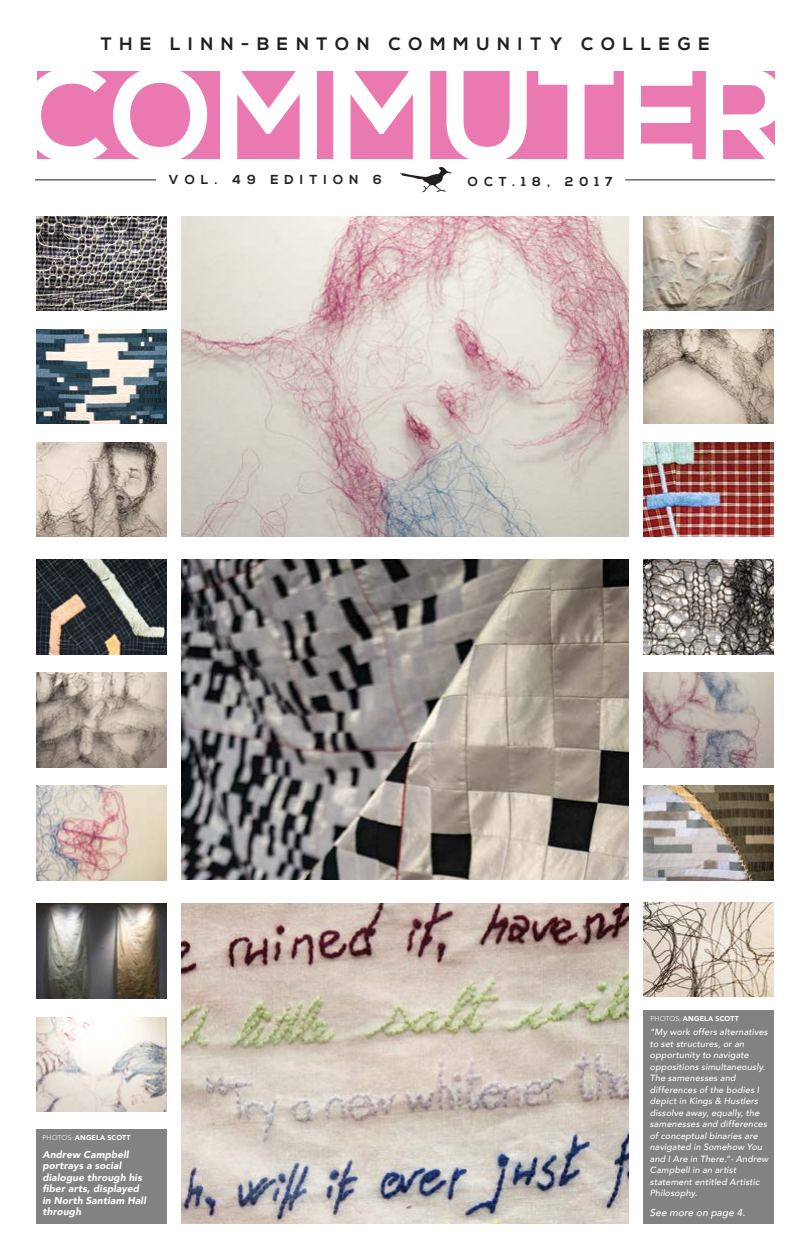
<style>
.page{position:relative;width:810px;height:1260px;background:#fff}
.page>*{position:absolute;margin:0;border:0;box-sizing:border-box;transform-origin:0 0}
.t1{font:700 18px "Nexa";letter-spacing:.42em;color:#231f20}
.t2{font:700 13px "Nexa";letter-spacing:.46em;color:#231f20}
.t3{font:italic 900 10px/11.5px "Avenir";letter-spacing:.015em;color:#fff}
.t4{font:italic 500 10px "Avenir";letter-spacing:.015em;color:#fff}
.t5{font:italic 500 9px/11.5px "Avenir";letter-spacing:.015em;color:#fff}
.t6{font:900 7px "Avenir";letter-spacing:.02em;color:#fff}
.s1{font-weight:300}
</style>
<div class="page">
<hr style="left:35px;top:179px;width:121px;height:1px;background:#231f20">
<hr style="left:625px;top:179px;width:150px;height:1px;background:#231f20">
<div style="left:37px;top:71px;width:738px;height:87px;background:#e979b0"></div>
<svg style="left:37px;top:71px;width:70px;height:88px"></svg>
<svg style="left:113px;top:71px;width:94px;height:88px"></svg>
<svg style="left:220px;top:71px;width:97px;height:88px"></svg>
<svg style="left:333px;top:71px;width:194px;height:121px"></svg>
<svg style="left:538px;top:71px;width:76px;height:88px"></svg>
<svg style="left:624px;top:71px;width:68px;height:87px"></svg>
<svg style="left:706px;top:71px;width:69px;height:88px"></svg>
<img style="left:181px;top:216px;width:448px;height:321px">
<img style="left:181px;top:560px;width:448px;height:320px">
<img style="left:181px;top:903px;width:448px;height:321px">
<img style="left:36px;top:904px;width:131px;height:94px">
<img style="left:36px;top:1017px;width:131px;height:94px">
<img style="left:36px;top:559px;width:131px;height:95px">
<img style="left:36px;top:673px;width:131px;height:94px">
<img style="left:36px;top:786px;width:131px;height:94px">
<img style="left:36px;top:329px;width:131px;height:95px">
<img style="left:36px;top:442px;width:131px;height:95px">
<img style="left:643px;top:902px;width:131px;height:95px">
<img style="left:643px;top:559px;width:131px;height:95px">
<img style="left:643px;top:673px;width:131px;height:94px">
<img style="left:643px;top:786px;width:131px;height:94px">
<img style="left:643px;top:216px;width:131px;height:95px">
<img style="left:643px;top:329px;width:131px;height:95px">
<img style="left:643px;top:442px;width:131px;height:95px">
<div style="left:36px;top:1129px;width:131px;height:95px;background:#818284"></div>
<div style="left:643px;top:1010px;width:131px;height:214px;background:#818284"></div>
<img style="left:36px;top:216px;width:131px;height:94px">
<h1 class="t1" style="left:101px;top:33px;width:610px">THE LINN-BENTON COMMUNITY COLLEGE</h1>
<h2 class="t2" style="left:169px;top:172px;width:214px">VOL. 49 EDITION 6</h2>
<h2 class="t2" style="left:468px;top:174px;width:146px">OCT.18, 2017</h2>
<p class="t6" style="left:42px;top:1132px;width:90px"><span class="s1">PHOTOS:</span> ANGELA SCOTT</p>
<p class="t3" style="left:42px;top:1148px;width:105px">Andrew Campbell portrays a social dialogue through his fiber arts, displayed in North Santiam Hall through</p>
<p class="t6" style="left:651px;top:1012px;width:90px"><span class="s1">PHOTOS:</span> ANGELA SCOTT</p>
<p class="t5" style="left:650px;top:1027px;width:120px">“My work offers alternatives to set structures, or an opportunity to navigate oppositions simultaneously.<br>The samenesses and differences of the bodies I depict in Kings &amp; Hustlers dissolve away, equally, the samenesses and differences of conceptual binaries are navigated in Somehow You and I Are in There.”- Andrew<br>Campbell in an artist statement entitled Artistic<br>Philosophy.</p>
<p class="t4" style="left:650px;top:1206px;width:97px">See more on page 4.</p>
</div>
